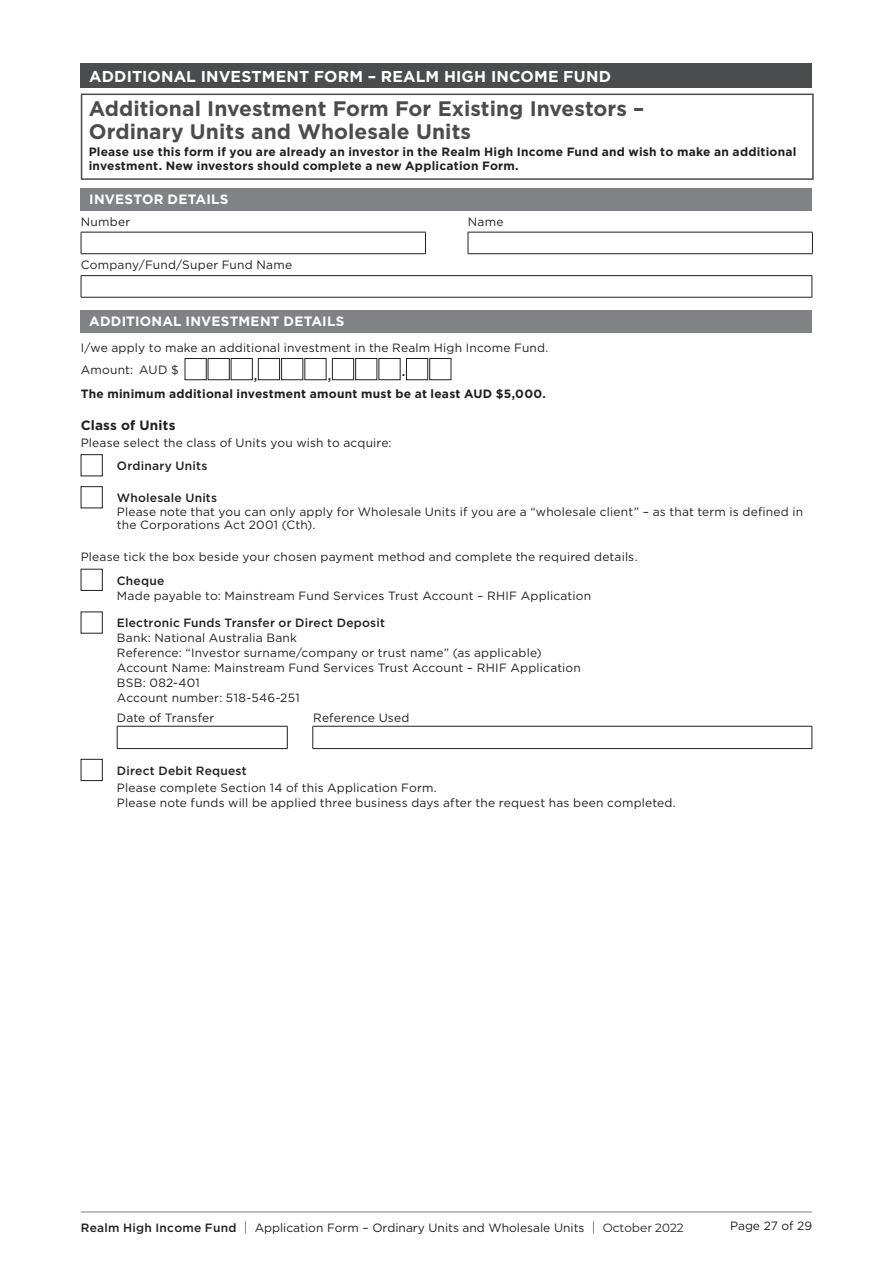
<style>
.page{position:relative;width:893px;height:1263px;background:#fff}
.page>*{position:absolute;margin:0;border:0;box-sizing:border-box;transform-origin:0 0}
.t1{font:700 21px/22.5px "Gotham";letter-spacing:.005em;color:#4b4c4d}
.t2{font:700 15.75px "Gotham";letter-spacing:.01em;color:#fff}
.t3{font:700 13.5px "Gotham";letter-spacing:.015em;color:#fff}
.t4{font:700 13.5px "Gotham";letter-spacing:.015em;color:#231f20}
.t5{font:500 13.5px "Gotham";color:#231f20}
.t6{font:12px/15px "Gotham";letter-spacing:.015em;color:#231f20}
.t7{font:700 12px/13.5px "Gotham";letter-spacing:.02em;color:#231f20}
.t8{font:500 12px "Gotham";letter-spacing:.02em;color:#231f20}
.s1{font-weight:500}
.s2{font-weight:300;font-size:13.5px}
.s3{font-family:"Montserrat"}
</style>
<div class="page">
<hr style="left:81px;top:1211px;width:731px;height:1px;background:#808285">
<div style="left:81px;top:64px;width:731px;height:24px;background:#4b4c4d"></div>
<div style="left:81px;top:94px;width:733px;height:86px;border:2px solid #4b4c4d"></div>
<div style="left:81px;top:188px;width:731px;height:23px;background:#808285"></div>
<hr style="left:81px;top:232px;width:345px;height:1px;background:#231f20">
<svg style="left:81px;top:232px;width:1px;height:21px"></svg>
<svg style="left:425px;top:232px;width:1px;height:21px"></svg>
<hr style="left:81px;top:253px;width:345px;height:1px;background:#231f20">
<hr style="left:468px;top:232px;width:345px;height:1px;background:#231f20">
<svg style="left:468px;top:232px;width:1px;height:21px"></svg>
<svg style="left:812px;top:232px;width:1px;height:21px"></svg>
<hr style="left:468px;top:253px;width:345px;height:1px;background:#231f20">
<hr style="left:81px;top:275px;width:731px;height:1px;background:#231f20">
<svg style="left:81px;top:276px;width:1px;height:21px"></svg>
<svg style="left:812px;top:276px;width:1px;height:21px"></svg>
<hr style="left:81px;top:297px;width:731px;height:1px;background:#231f20">
<div style="left:81px;top:310px;width:731px;height:23px;background:#808285"></div>
<div style="left:185px;top:358px;width:22px;height:22px;border:1px solid #231f20"></div>
<div style="left:208px;top:358px;width:22px;height:22px;border:1px solid #231f20"></div>
<div style="left:231px;top:358px;width:22px;height:22px;border:1px solid #231f20"></div>
<div style="left:258px;top:358px;width:22px;height:22px;border:1px solid #231f20"></div>
<div style="left:281px;top:358px;width:22px;height:22px;border:1px solid #231f20"></div>
<div style="left:305px;top:358px;width:21px;height:22px;border:1px solid #231f20"></div>
<div style="left:332px;top:358px;width:22px;height:22px;border:1px solid #231f20"></div>
<div style="left:355px;top:358px;width:22px;height:22px;border:1px solid #231f20"></div>
<div style="left:379px;top:358px;width:21px;height:22px;border:1px solid #231f20"></div>
<div style="left:406px;top:358px;width:22px;height:22px;border:1px solid #231f20"></div>
<div style="left:429px;top:358px;width:22px;height:22px;border:1px solid #231f20"></div>
<div style="left:81px;top:454px;width:22px;height:22px;border:1px solid #231f20"></div>
<div style="left:81px;top:486px;width:22px;height:22px;border:1px solid #231f20"></div>
<div style="left:81px;top:569px;width:22px;height:22px;border:1px solid #231f20"></div>
<hr style="left:117px;top:726px;width:171px;height:1px;background:#231f20">
<svg style="left:117px;top:726px;width:1px;height:22px"></svg>
<svg style="left:287px;top:726px;width:1px;height:22px"></svg>
<hr style="left:313px;top:726px;width:499px;height:1px;background:#231f20">
<svg style="left:313px;top:726px;width:1px;height:22px"></svg>
<svg style="left:812px;top:726px;width:1px;height:22px"></svg>
<hr style="left:117px;top:748px;width:171px;height:1px;background:#231f20">
<hr style="left:313px;top:748px;width:499px;height:1px;background:#231f20">
<div style="left:81px;top:759px;width:22px;height:22px;border:1px solid #231f20"></div>
<h2 class="t2" style="left:89px;top:66px;width:523px">ADDITIONAL INVESTMENT FORM – REALM HIGH INCOME FUND</h2>
<h1 class="t1" style="left:89px;top:97px;width:557px">Additional Investment Form For Existing Investors –<br>Ordinary Units and Wholesale Units</h1>
<p class="t7" style="left:89px;top:145px;width:709px">Please use this form if you are already an investor in the Realm High Income Fund and wish to make an additional investment. New investors should complete a new Application Form.</p>
<p class="t3" style="left:89px;top:191px;width:141px">INVESTOR DETAILS</p>
<p class="t6" style="left:81px;top:214px;width:51px">Number</p>
<p class="t6" style="left:468px;top:214px;width:37px">Name</p>
<p class="t6" style="left:81px;top:257px;width:213px">Company/Fund/Super Fund Name</p>
<p class="t3" style="left:89px;top:313px;width:257px">ADDITIONAL INVESTMENT DETAILS</p>
<p class="t6" style="left:81px;top:336px;width:469px;line-height:22px">I/we apply to make an additional investment in the Realm High Income Fund.<br>Amount: AUD $</p>
<p class="t5" style="left:254px;top:366px;width:5px">,</p>
<p class="t5" style="left:328px;top:366px;width:5px">,</p>
<p class="t5" style="left:402px;top:362px;width:5px">.</p>
<p class="t7" style="left:81px;top:386px;width:466px">The minimum additional investment amount must be at least AUD $5,000.</p>
<p class="t4" style="left:81px;top:416px;width:96px">Class of Units</p>
<p class="t6" style="left:81px;top:435px;width:312px">Please select the class of Units you wish to acquire:</p>
<p class="t8" style="left:117px;top:458px;width:92px">Ordinary Units</p>
<p class="t8" style="left:117px;top:490px;width:102px">Wholesale Units</p>
<p class="t6" style="left:117px;top:504px;width:688px;line-height:13.5px">Please note that you can only apply for Wholesale Units if you are a “wholesale client” – as that term is defined in the Corporations Act 2001 (Cth).</p>
<p class="t6" style="left:81px;top:549px;width:558px">Please tick the box beside your chosen payment method and complete the required details.</p>
<p class="t8" style="left:117px;top:573px;width:49px">Cheque</p>
<p class="t6" style="left:117px;top:588px;width:476px">Made payable to: Mainstream Fund Services Trust Account – RHIF Application</p>
<p class="t8" style="left:117px;top:615px;width:270px">Electronic Funds Transfer or Direct Deposit</p>
<p class="t6" style="left:117px;top:630px;width:465px">Bank: National Australia Bank<br>Reference: “Investor surname/company or trust name” (as applicable)<br>Account Name: Mainstream Fund Services Trust Account – RHIF Application BSB: 082-401<br>Account number: 518-546-251</p>
<p class="t6" style="left:117px;top:710px;width:99px">Date of Transfer</p>
<p class="t6" style="left:313px;top:710px;width:98px">Reference Used</p>
<p class="t8" style="left:117px;top:763px;width:131px">Direct Debit Request</p>
<p class="t6" style="left:117px;top:780px;width:560px">Please complete Section 14 of this Application Form.<br>Please note funds will be applied three business days after the request has been completed.</p>
<p class="t6" style="left:81px;top:1220px;width:604px"><span class="s1">Realm High Income Fund</span> <span class="s2">|</span> Application Form – Ordinary Units and Wholesale Units <span class="s2">|</span> <span class="s3">October 2022</span></p>
<p class="t6" style="left:730px;top:1218px;width:84px">Page 27 of 29</p>
</div>
